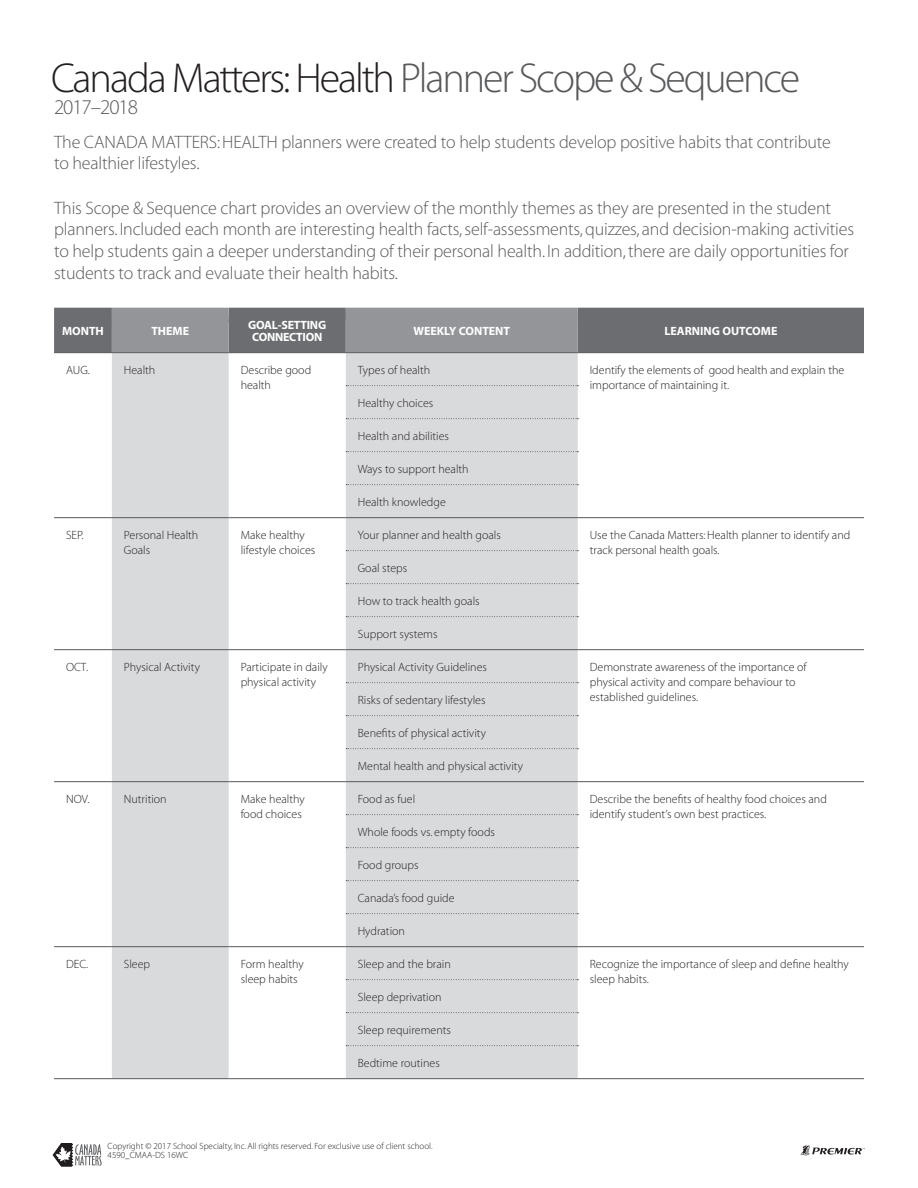
<style>
.page{position:relative;width:918px;height:1188px;background:#fff}
.page>*{position:absolute;margin:0;border:0;box-sizing:border-box;transform-origin:0 0}
.Main_Title{font:300 42px "Myriad";letter-spacing:-.05em;color:#57585a}
.Year{font:300 21px "Myriad";letter-spacing:-.05em;color:#57585a}
.Body_Copy{font:300 18px/21.6px "Myriad";letter-spacing:-.01em;color:#57585a}
.t1{font:300 12px/15px "Myriad";color:#231f20}
.t2{font:700 12px "Myriad";color:#fff}
.t3{font:700 12px/12px "Myriad";letter-spacing:-.02em;color:#fff;text-align:center}
.t4{font:300 9px/9px "Myriad";color:#231f20}
.s1{color:#231f20}
</style>
<div class="page">
<svg style="left:801px;top:1145px;width:64px;height:10px"></svg>
<svg style="left:53px;top:1143px;width:49px;height:23px"></svg>
<svg style="left:54px;top:308px;width:810px;height:44px;background:#7c7e81"></svg>
<svg style="left:112px;top:353px;width:466px;height:725px;fill:#d9dadc"></svg>
<hr style="left:54px;top:946px;width:58px;height:1px;background:#57585a">
<hr style="left:112px;top:946px;width:117px;height:1px;background:#57585a">
<hr style="left:578px;top:946px;width:286px;height:1px;background:#57585a">
<hr style="left:54px;top:1078px;width:58px;height:1px;background:#57585a">
<hr style="left:112px;top:1078px;width:117px;height:1px;background:#57585a">
<hr style="left:578px;top:1078px;width:286px;height:1px;background:#57585a">
<hr style="left:54px;top:517px;width:58px;height:1px;background:#57585a">
<hr style="left:112px;top:517px;width:117px;height:1px;background:#57585a">
<hr style="left:578px;top:517px;width:286px;height:1px;background:#57585a">
<hr style="left:229px;top:517px;width:117px;height:1px;background:#57585a">
<hr style="left:346px;top:517px;width:232px;height:1px;background:#57585a">
<hr style="left:54px;top:649px;width:58px;height:1px;background:#57585a">
<hr style="left:112px;top:649px;width:117px;height:1px;background:#57585a">
<hr style="left:578px;top:649px;width:286px;height:1px;background:#57585a">
<hr style="left:229px;top:649px;width:117px;height:1px;background:#57585a">
<hr style="left:346px;top:649px;width:232px;height:1px;background:#57585a">
<hr style="left:54px;top:781px;width:58px;height:1px;background:#57585a">
<hr style="left:112px;top:781px;width:117px;height:1px;background:#57585a">
<hr style="left:578px;top:781px;width:286px;height:1px;background:#57585a">
<hr style="left:229px;top:781px;width:117px;height:1px;background:#57585a">
<hr style="left:346px;top:781px;width:232px;height:1px;background:#57585a">
<hr style="left:229px;top:946px;width:117px;height:1px;background:#57585a">
<hr style="left:346px;top:946px;width:232px;height:1px;background:#57585a">
<hr style="left:229px;top:1078px;width:117px;height:1px;background:#57585a">
<hr style="left:346px;top:1078px;width:232px;height:1px;background:#57585a">
<svg style="left:346px;top:814px;width:232px;height:1px"></svg>
<svg style="left:346px;top:847px;width:232px;height:1px"></svg>
<svg style="left:346px;top:880px;width:232px;height:1px"></svg>
<svg style="left:346px;top:913px;width:232px;height:1px"></svg>
<svg style="left:346px;top:682px;width:232px;height:1px"></svg>
<svg style="left:346px;top:715px;width:232px;height:1px"></svg>
<svg style="left:346px;top:748px;width:232px;height:1px"></svg>
<svg style="left:346px;top:550px;width:232px;height:1px"></svg>
<svg style="left:346px;top:583px;width:232px;height:1px"></svg>
<svg style="left:346px;top:385px;width:232px;height:1px"></svg>
<svg style="left:346px;top:418px;width:232px;height:1px"></svg>
<svg style="left:346px;top:451px;width:232px;height:1px"></svg>
<svg style="left:346px;top:484px;width:232px;height:1px"></svg>
<hr style="left:54px;top:352px;width:58px;height:1px;background:#57585a">
<hr style="left:112px;top:352px;width:117px;height:1px;background:#57585a">
<hr style="left:229px;top:352px;width:117px;height:1px;background:#57585a">
<hr style="left:346px;top:352px;width:232px;height:1px;background:#57585a">
<hr style="left:578px;top:352px;width:286px;height:1px;background:#57585a">
<svg style="left:346px;top:979px;width:232px;height:1px"></svg>
<svg style="left:346px;top:1012px;width:232px;height:1px"></svg>
<svg style="left:346px;top:1045px;width:232px;height:1px"></svg>
<svg style="left:346px;top:616px;width:232px;height:1px"></svg>
<p class="Main_Title" style="left:51px;top:57px;width:751px"><span class="s1">Canada Matters: Health</span> Planner Scope &amp; Sequence</p>
<p class="Year" style="left:54px;top:97px;width:86px">2017–2018</p>
<p class="Body_Copy" style="left:54px;top:132px;width:778px">The CANADA MATTERS: HEALTH planners were created to help students develop positive habits that contribute to healthier lifestyles.</p>
<p class="Body_Copy" style="left:54px;top:198px;width:802px">This Scope &amp; Sequence chart provides an overview of the monthly themes as they are presented in the student planners. Included each month are interesting health facts, self-assessments, quizzes, and decision-making activities to help students gain a deeper understanding of their personal health. In addition, there are daily opportunities for students to track and evaluate their health habits.</p>
<p class="t2" style="left:62px;top:325px;width:43px">MONTH</p>
<p class="t2" style="left:151px;top:324px;width:39px">THEME</p>
<p class="t3" style="left:248px;top:319px;width:79px">GOAL-SETTING<br>CONNECTION</p>
<p class="t2" style="left:413px;top:324px;width:98px">WEEKLY CONTENT</p>
<p class="t2" style="left:664px;top:324px;width:115px">LEARNING OUTCOME</p>
<p class="t1" style="left:66px;top:363px;width:25px">AUG.</p>
<p class="t1" style="left:124px;top:363px;width:33px">Health</p>
<p class="t1" style="left:241px;top:363px;width:72px">Describe good health</p>
<p class="t1" style="left:358px;top:363px;width:74px">Types of health</p>
<p class="t1" style="left:590px;top:363px;width:256px">Identify the elements of good health and explain the importance of maintaining it.</p>
<p class="t1" style="left:358px;top:396px;width:77px">Healthy choices</p>
<p class="t1" style="left:358px;top:429px;width:93px">Health and abilities</p>
<p class="t1" style="left:358px;top:462px;width:112px">Ways to support health</p>
<p class="t1" style="left:358px;top:495px;width:90px">Health knowledge</p>
<p class="t1" style="left:66px;top:528px;width:19px">SEP.</p>
<p class="t1" style="left:124px;top:528px;width:76px">Personal Health<br>Goals</p>
<p class="t1" style="left:241px;top:528px;width:76px">Make healthy lifestyle choices</p>
<p class="t1" style="left:358px;top:528px;width:145px">Your planner and health goals</p>
<p class="t1" style="left:590px;top:528px;width:262px">Use the Canada Matters: Health planner to identify and track personal health goals.</p>
<p class="t1" style="left:358px;top:561px;width:51px">Goal steps</p>
<p class="t1" style="left:358px;top:594px;width:123px">How to track health goals</p>
<p class="t1" style="left:358px;top:627px;width:81px">Support systems</p>
<p class="t1" style="left:66px;top:660px;width:24px">OCT.</p>
<p class="t1" style="left:124px;top:660px;width:78px">Physical Activity</p>
<p class="t1" style="left:241px;top:660px;width:89px">Participate in daily physical activity</p>
<p class="t1" style="left:358px;top:660px;width:131px">Physical Activity Guidelines</p>
<p class="t1" style="left:590px;top:660px;width:218px">Demonstrate awareness of the importance of physical activity and compare behaviour to</p>
<p class="t1" style="left:358px;top:693px;width:129px">Risks of sedentary lifestyles</p>
<p class="t1" style="left:590px;top:690px;width:110px">established guidelines.</p>
<p class="t1" style="left:358px;top:726px;width:130px">Benefits of physical activity</p>
<p class="t1" style="left:358px;top:759px;width:167px">Mental health and physical activity</p>
<p class="t1" style="left:66px;top:792px;width:25px">NOV.</p>
<p class="t1" style="left:124px;top:792px;width:44px">Nutrition</p>
<p class="t1" style="left:241px;top:792px;width:66px">Make healthy food choices</p>
<p class="t1" style="left:358px;top:792px;width:59px">Food as fuel</p>
<p class="t1" style="left:590px;top:792px;width:239px">Describe the benefits of healthy food choices and identify student’s own best practices.</p>
<p class="t1" style="left:358px;top:825px;width:139px">Whole foods vs. empty foods</p>
<p class="t1" style="left:358px;top:858px;width:62px">Food groups</p>
<p class="t1" style="left:358px;top:891px;width:98px">Canada’s food guide</p>
<p class="t1" style="left:358px;top:924px;width:49px">Hydration</p>
<p class="t1" style="left:66px;top:957px;width:24px">DEC.</p>
<p class="t1" style="left:124px;top:957px;width:28px">Sleep</p>
<p class="t1" style="left:241px;top:957px;width:65px">Form healthy sleep habits</p>
<p class="t1" style="left:358px;top:957px;width:95px">Sleep and the brain</p>
<p class="t1" style="left:590px;top:957px;width:261px">Recognize the importance of sleep and define healthy sleep habits.</p>
<p class="t1" style="left:358px;top:990px;width:85px">Sleep deprivation</p>
<p class="t1" style="left:358px;top:1023px;width:95px">Sleep requirements</p>
<p class="t1" style="left:358px;top:1056px;width:84px">Bedtime routines</p>
<p class="t4" style="left:108px;top:1142px;width:326px">Copyright © 2017 School Specialty, Inc. All rights reserved. For exclusive use of client school.<br>4590_CMAA-DS 16WC</p>
</div>
